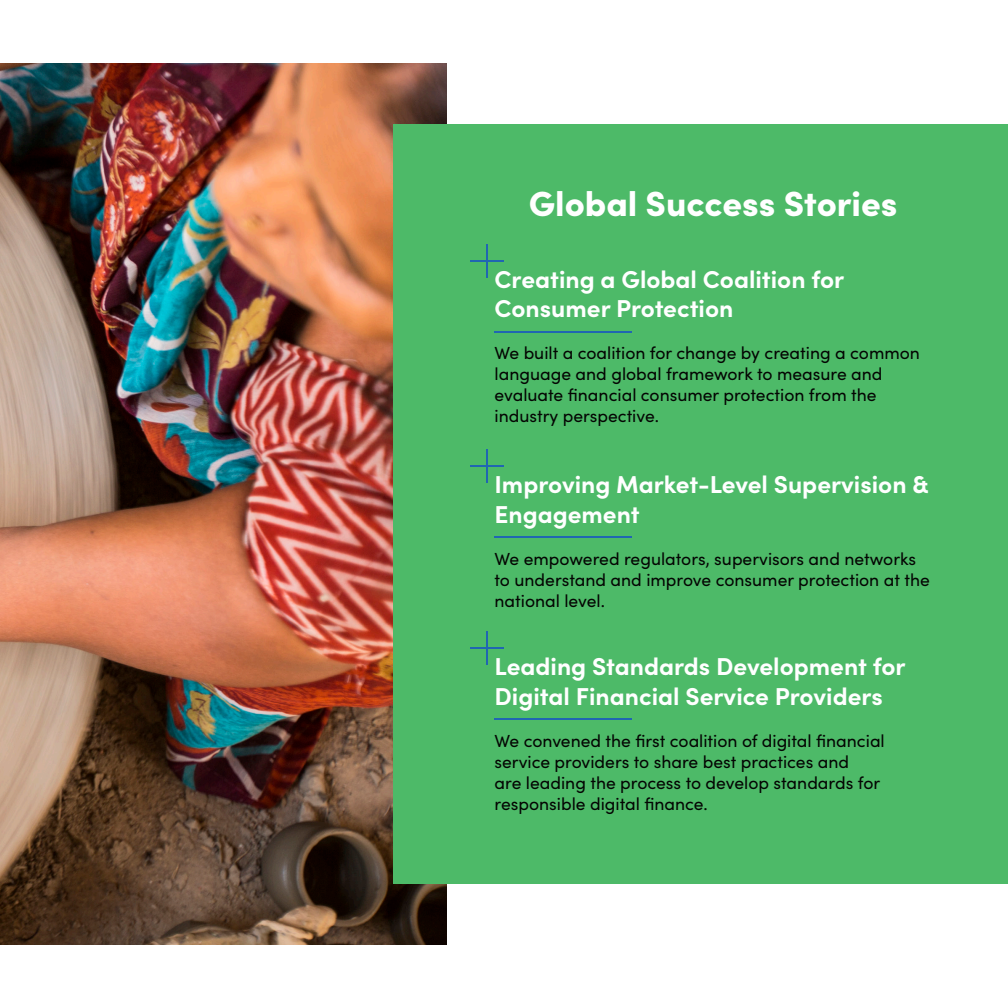
<style>
.page{position:relative;width:1008px;height:1008px;background:#fff}
.page>*{position:absolute;margin:0;border:0;box-sizing:border-box;transform-origin:0 0}
.t1{font:900 35px "Sofia Pro";color:#fff}
.t2{font:700 24.5px/29.4px "Sofia Pro";color:#fff}
.t3{font:17.5px/21px "Sofia Pro";color:#040503}
</style>
<div class="page">
<img style="left:0;top:63px;width:446px;height:882px">
<div style="left:394px;top:124px;width:614px;height:760px;background:#4dba68"></div>
<hr style="left:495px;top:331px;width:137px;height:2px;background:#2066b2">
<hr style="left:495px;top:536px;width:137px;height:2px;background:#2066b2">
<hr style="left:495px;top:718px;width:137px;height:2px;background:#2066b2">
<hr style="left:470px;top:260px;width:33px;height:1px;background:#2066b2">
<hr style="left:470px;top:465px;width:33px;height:2px;background:#2066b2">
<hr style="left:470px;top:647px;width:33px;height:2px;background:#2066b2">
<hr style="left:486px;top:244px;width:2px;height:33px;background:#2066b2">
<hr style="left:486px;top:449px;width:2px;height:34px;background:#2066b2">
<hr style="left:486px;top:631px;width:2px;height:34px;background:#2066b2">
<p class="t1" style="left:529px;top:177px;width:370px">Global Success Stories</p>
<p class="t2" style="left:495px;top:263px;width:351px">Creating a Global Coalition for<br>Consumer Protection</p>
<p class="t3" style="left:495px;top:342px;width:427px">We built a coalition for change by creating a common language and global framework to measure and evaluate financial consumer protection from the industry perspective.</p>
<p class="t2" style="left:495px;top:468px;width:436px">Improving Market-Level Supervision &amp;<br>Engagement</p>
<p class="t3" style="left:495px;top:547px;width:437px">We empowered regulators, supervisors and networks to understand and improve consumer protection at the national level.</p>
<p class="t2" style="left:495px;top:650px;width:413px">Leading Standards Development for<br>Digital Financial Service Providers</p>
<p class="t3" style="left:495px;top:729px;width:392px">We convened the first coalition of digital financial service providers to share best practices and<br>are leading the process to develop standards for responsible digital finance.</p>
</div>
